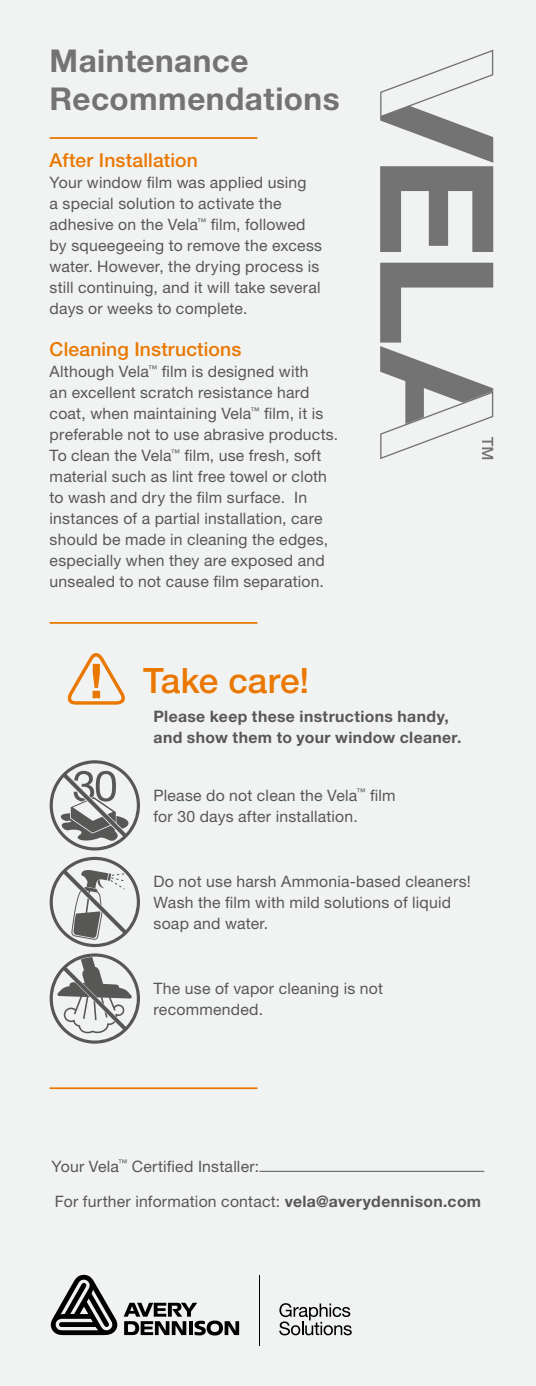
<style>
.page{position:relative;width:536px;height:1386px;background:#f1f3f3}
.page>*{position:absolute;margin:0;border:0;box-sizing:border-box;transform-origin:0 0}
.t1{font:500 35px "Helvetica Neue LT Std";letter-spacing:.005em;color:#ea7700}
.t2{font:700 31.5px/37.8px "Helvetica Neue LT Std";letter-spacing:.015em;color:#747373}
.t3{font:500 19.25px "Helvetica Neue LT Std";letter-spacing:.01em;color:#ea7700}
.t4{font:15.75px/21px "Helvetica Neue LT Std";letter-spacing:.015em;color:#575756}
.t5{font:700 15.75px/21px "Helvetica Neue LT Std";letter-spacing:.025em;color:#575756}
.s1{font-weight:700}
</style>
<div class="page">
<hr style="left:259px;top:1275px;width:1px;height:70px;background:#000">
<svg style="left:51px;top:1274px;width:67px;height:61px"></svg>
<svg style="left:124px;top:1303px;width:115px;height:33px"></svg>
<svg style="left:279px;top:1303px;width:72px;height:32px"></svg>
<svg style="left:380px;top:50px;width:113px;height:202px"></svg>
<svg style="left:380px;top:263px;width:113px;height:196px"></svg>
<hr style="left:259px;top:1171px;width:225px;height:1px;background:#575756">
<svg style="left:50px;top:953px;width:90px;height:91px"></svg>
<svg style="left:50px;top:857px;width:90px;height:90px"></svg>
<svg style="left:67px;top:653px;width:58px;height:52px"></svg>
<svg style="left:50px;top:760px;width:90px;height:91px"></svg>
<hr style="left:50px;top:622px;width:207px;height:2px;background:#ea7700">
<hr style="left:50px;top:1087px;width:207px;height:2px;background:#ea7700">
<hr style="left:50px;top:137px;width:207px;height:2px;background:#ea7700">
<h2 class="t2" style="left:50px;top:41px;width:291px">Maintenance<br>Recommendations</h2>
<p class="t3" style="left:50px;top:148px;width:149px">After Installation</p>
<p class="t4" style="left:50px;top:171px;width:274px">Your window film was applied using<br>a special solution to activate the adhesive on the Vela<sup>™</sup> film, followed by squeegeeing to remove the excess water. However, the drying process is still continuing, and it will take several days or weeks to complete.</p>
<p class="t3" style="left:50px;top:337px;width:193px">Cleaning Instructions</p>
<p class="t4" style="left:50px;top:360px;width:290px">Although Vela<sup>™</sup> film is designed with<br>an excellent scratch resistance hard coat, when maintaining Vela<sup>™</sup> film, it is preferable not to use abrasive products.<br>To clean the Vela<sup>™</sup> film, use fresh, soft material such as lint free towel or cloth to wash and dry the film surface. In instances of a partial installation, care should be made in cleaning the edges, especially when they are exposed and unsealed to not cause film separation.</p>
<h1 class="t1" style="left:143px;top:660px;width:168px">Take care!</h1>
<p class="t5" style="left:153px;top:706px;width:309px">Please keep these instructions handy, and show them to your window cleaner.</p>
<p class="t4" style="left:153px;top:784px;width:243px">Please do not clean the Vela<sup>™</sup> film for 30 days after installation.</p>
<p class="t4" style="left:153px;top:870px;width:318px">Do not use harsh Ammonia-based cleaners!<br>Wash the film with mild solutions of liquid soap and water.</p>
<p class="t4" style="left:153px;top:977px;width:231px">The use of vapor cleaning is not recommended.</p>
<p class="t4" style="left:52px;top:1155px;width:209px">Your Vela<sup>™</sup> Certified Installer:</p>
<p class="t4" style="left:55px;top:1191px;width:428px">For further information contact: <span class="s1">vela@averydennison.com</span></p>
</div>
